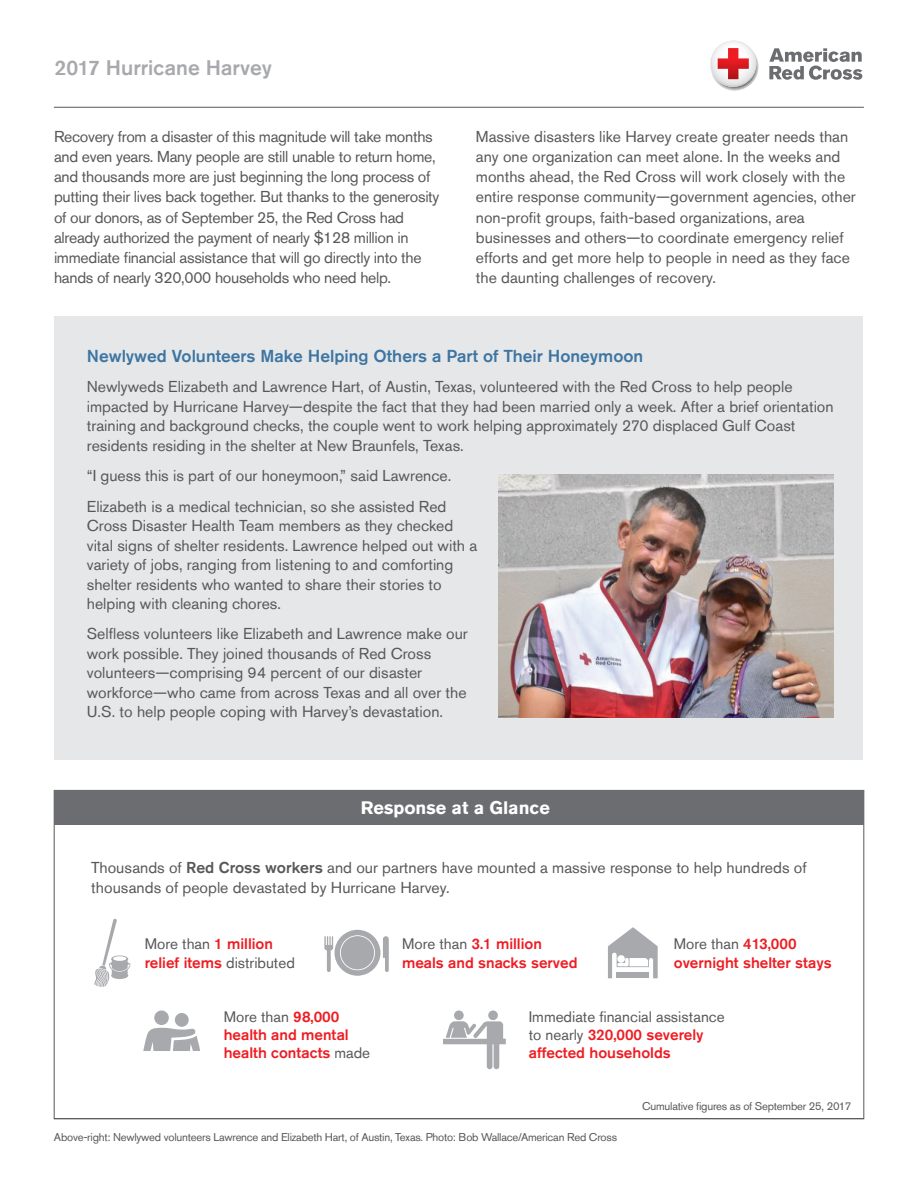
<style>
.page{position:relative;width:918px;height:1188px;background:#fff}
.page>*{position:absolute;margin:0;border:0;box-sizing:border-box;transform-origin:0 0}
.t1{font:500 21px "Akzidenz Grotesk Std";color:#a8a9ad}
.t2{font:700 18px "Akzidenz Grotesk Std";color:#fff}
.t3{font:500 17.25px "Akzidenz Grotesk Std";color:#3d75a2}
.t4{font:15.75px/19.5px "Akzidenz Grotesk Std";color:#57585a}
.t5{font:15.75px/20.2px "Akzidenz Grotesk Std";letter-spacing:-.02em;color:#57585a}
.t6{font:500 15.15px/18.1px "Akzidenz Grotesk Std";color:#ee1d23}
.t7{font:15.15px/18.1px "Akzidenz Grotesk Std";color:#57585a}
.t8{font:11.25px "Akzidenz Grotesk Std";letter-spacing:-.02em;color:#57585a}
.s1{font-weight:500}
.s2{font-weight:500;color:#ee1d23}
.s3{font-weight:400;color:#57585a}
</style>
<div class="page">
<div style="left:55px;top:316px;width:808px;height:444px;background:#e6e7e9"></div>
<hr style="left:54px;top:107px;width:810px;height:1px;background:#57585a">
<svg style="left:710px;top:40px;width:49px;height:51px"></svg>
<svg style="left:769px;top:48px;width:93px;height:32px"></svg>
<img style="left:498px;top:474px;width:336px;height:243px">
<svg style="left:54px;top:825px;width:810px;height:294px"></svg>
<div style="left:54px;top:790px;width:810px;height:35px;background:#6c6d70"></div>
<svg style="left:94px;top:919px;width:36px;height:68px"></svg>
<svg style="left:324px;top:930px;width:65px;height:46px"></svg>
<div style="left:341px;top:936px;width:33px;height:33px;background:#a8a9ad;border-radius:50%"></div>
<div style="left:488px;top:1010px;width:10px;height:10px;background:#a8a9ad;border-radius:50%"></div>
<svg style="left:443px;top:1021px;width:63px;height:48px"></svg>
<div style="left:454px;top:1010px;width:10px;height:10px;background:#a8a9ad;border-radius:50%"></div>
<div style="left:154px;top:1010px;width:15px;height:15px;background:#a8a9ad;border-radius:50%"></div>
<div style="left:175px;top:1013px;width:14px;height:14px;background:#a8a9ad;border-radius:50%"></div>
<svg style="left:143px;top:1028px;width:57px;height:23px"></svg>
<svg style="left:608px;top:927px;width:50px;height:51px"></svg>
<h1 class="t1" style="left:55px;top:55px;width:219px">2017 Hurricane Harvey</h1>
<p class="t5" style="left:54px;top:126px;width:387px">Recovery from a disaster of this magnitude will take months and even years. Many people are still unable to return home, and thousands more are just beginning the long process of putting their lives back together. But thanks to the generosity of our donors, as of September 25, the Red Cross had already authorized the payment of nearly $128 million in immediate financial assistance that will go directly into the hands of nearly 320,000 households who need help.</p>
<p class="t4" style="left:476px;top:126px;width:382px;line-height:20.2px">Massive disasters like Harvey create greater needs than any one organization can meet alone. In the weeks and months ahead, the Red Cross will work closely with the entire response community—government agencies, other non-profit groups, faith-based organizations, area businesses and others—to coordinate emergency relief efforts and get more help to people in need as they face the daunting challenges of recovery.</p>
<p class="t3" style="left:87px;top:346px;width:558px">Newlywed Volunteers Make Helping Others a Part of Their Honeymoon</p>
<p class="t4" style="left:87px;top:377px;width:748px">Newlyweds Elizabeth and Lawrence Hart, of Austin, Texas, volunteered with the Red Cross to help people impacted by Hurricane Harvey—despite the fact that they had been married only a week. After a brief orientation training and background checks, the couple went to work helping approximately 270 displaced Gulf Coast residents residing in the shelter at New Braunfels, Texas.</p>
<p class="t4" style="left:87px;top:461px;width:366px;line-height:30.3px">“I guess this is part of our honeymoon,” said Lawrence.<br>Elizabeth is a medical technician, so she assisted Red</p>
<p class="t4" style="left:87px;top:516px;width:392px">Cross Disaster Health Team members as they checked vital signs of shelter residents. Lawrence helped out with a variety of jobs, ranging from listening to and comforting shelter residents who wanted to share their stories to helping with cleaning chores.</p>
<p class="t4" style="left:87px;top:624px;width:382px">Selfless volunteers like Elizabeth and Lawrence make our work possible. They joined thousands of Red Cross volunteers—comprising 94 percent of our disaster workforce—who came from across Texas and all over the U.S. to help people coping with Harvey’s devastation.</p>
<p class="t2" style="left:361px;top:797px;width:190px">Response at a Glance</p>
<p class="t4" style="left:91px;top:858px;width:717px">Thousands of <span class="s1">Red Cross workers</span> and our partners have mounted a massive response to help hundreds of thousands of people devastated by Hurricane Harvey.</p>
<p class="t7" style="left:145px;top:935px;width:152px">More than <span class="s2">1 million relief items</span> distributed</p>
<p class="t6" style="left:402px;top:935px;width:177px"><span class="s3">More than</span> 3.1 million meals and snacks served</p>
<p class="t6" style="left:674px;top:935px;width:159px"><span class="s3">More than</span> 413,000 overnight shelter stays</p>
<p class="t6" style="left:224px;top:1007px;width:148px"><span class="s3">More than</span> 98,000 health and mental health contacts <span class="s3">made</span></p>
<p class="t7" style="left:529px;top:1007px;width:198px">Immediate financial assistance to nearly <span class="s2">320,000 severely affected households</span></p>
<p class="t8" style="left:642px;top:1099px;width:211px">Cumulative figures as of September 25, 2017</p>
<p class="t8" style="left:54px;top:1131px;width:565px">Above-right: Newlywed volunteers Lawrence and Elizabeth Hart, of Austin, Texas. Photo: Bob Wallace/American Red Cross</p>
</div>
